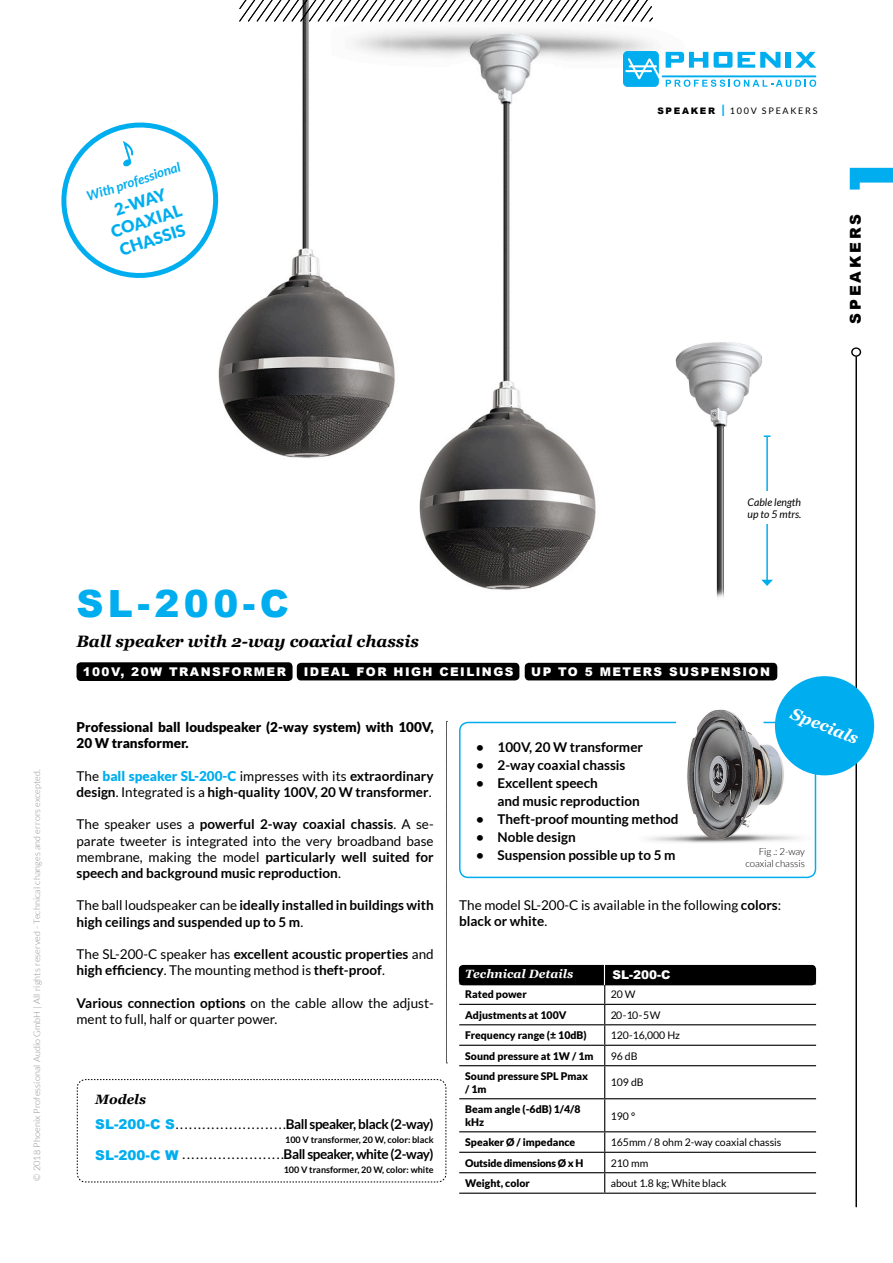
<style>
.page{position:relative;width:893px;height:1263px;background:#fff}
.page>*{position:absolute;margin:0;border:0;box-sizing:border-box;transform-origin:0 0}
.t1{font:900 37.5px "Arial";color:#00aeef}
.t2{font:italic 700 16.5px "Georgia";color:#000}
.t3{font:900 16.5px/19.8px "Lato";color:#00aeef;text-align:center}
.t4{font:italic 700 16.5px "Georgia";color:#fff}
.t5{font:900 15px "Arial";letter-spacing:.19em;color:#000}
.t6{font:700 13.5px/16.2px "Lato";color:#000}
.t7{font:13.5px/16.2px "Lato";color:#000}
.t8{font:900 13.5px/16.2px "Lato";color:#000}
.t9{font:700 13.5px "Lato";letter-spacing:-.03em;color:#000}
.t10{font:italic 700 13.5px "Georgia";color:#000}
.t11{font:italic 700 13.35px "Lato";color:#00aeef}
.t12{font:900 12px "Arial";letter-spacing:.12em;color:#fff}
.t13{font:italic 700 12px "Georgia";color:#fff}
.t14{font:900 10.5px/12.6px "Lato";color:#000}
.t15{font:10.5px "Lato";color:#000}
.t16{font:italic 10.5px/12.6px "Lato";color:#000}
.t17{font:300 9.75px/11.7px "Lato";color:#000;text-align:right}
.t18{font:300 9px "Lato";letter-spacing:.02em;color:#8e8889}
.t19{font:700 9px "Lato";color:#000}
.t20{font:9px "Lato";letter-spacing:.19em;color:#000}
.s1{font-family:"Arial";font-weight:900}
.s2{font-weight:900;font-size:12px;color:#00aeef}
.s3{font-weight:400}
.s4{font-weight:900;color:#00aeef}
.s5{font-weight:700}
.s6{font-family:"Arial";font-weight:900;color:#00aeef}
</style>
<div class="page">
<img style="left:640px;top:676px;width:193px;height:170px">
<img style="left:419px;top:29px;width:341px;height:561px">
<div style="left:525px;top:663px;width:252px;height:17px;background:#000;border-radius:4px"></div>
<svg style="left:850px;top:168px;width:43px;height:22px"></svg>
<svg style="left:851px;top:347px;width:10px;height:860px"></svg>
<hr style="left:662px;top:75px;width:154px;height:2px;background:#00aeef">
<svg style="left:623px;top:51px;width:36px;height:36px"></svg>
<svg style="left:666px;top:52px;width:114px;height:16px"></svg>
<div style="left:785px;top:52px;width:5px;height:16px;background:#00aeef"></div>
<svg style="left:795px;top:52px;width:21px;height:16px"></svg>
<svg style="left:666px;top:80px;width:150px;height:7px"></svg>
<div style="left:297px;top:663px;width:222px;height:17px;background:#000;border-radius:4px"></div>
<div style="left:77px;top:662px;width:216px;height:19px;background:#000;border-radius:4px"></div>
<svg style="left:446px;top:721px;width:1px;height:343px"></svg>
<svg style="left:77px;top:1079px;width:370px;height:104px"></svg>
<div style="left:459px;top:722px;width:357px;height:156px;border:2px solid #00aeef;border-radius:9px"></div>
<img style="left:218px;top:22px;width:206px;height:462px">
<svg style="left:239px;top:0;width:414px;height:22px"></svg>
<img style="left:674px;top:338px;width:99px;height:260px">
<div style="left:775px;top:676px;width:99px;height:99px;background:#00aeef;border-radius:50%"></div>
<svg style="left:61px;top:116px;width:164px;height:169px"></svg>
<div style="left:459px;top:965px;width:357px;height:20px;background:#000;border-radius:4px"></div>
<hr style="left:459px;top:983px;width:146px;height:1px;background:#000">
<hr style="left:605px;top:983px;width:211px;height:1px;background:#000">
<hr style="left:459px;top:1004px;width:146px;height:1px;background:#000">
<hr style="left:605px;top:1004px;width:211px;height:1px;background:#000">
<hr style="left:459px;top:1024px;width:146px;height:1px;background:#000">
<hr style="left:605px;top:1024px;width:211px;height:1px;background:#000">
<hr style="left:459px;top:1045px;width:146px;height:1px;background:#000">
<hr style="left:605px;top:1045px;width:211px;height:1px;background:#000">
<hr style="left:459px;top:1065px;width:146px;height:1px;background:#000">
<hr style="left:605px;top:1065px;width:211px;height:1px;background:#000">
<hr style="left:604px;top:1066px;width:1px;height:32px;background:#000">
<hr style="left:459px;top:1098px;width:146px;height:1px;background:#000">
<hr style="left:605px;top:1098px;width:211px;height:1px;background:#000">
<hr style="left:604px;top:1099px;width:1px;height:32px;background:#000">
<hr style="left:459px;top:1131px;width:146px;height:1px;background:#000">
<hr style="left:605px;top:1131px;width:211px;height:1px;background:#000">
<hr style="left:459px;top:1152px;width:146px;height:1px;background:#000">
<hr style="left:605px;top:1152px;width:211px;height:1px;background:#000">
<hr style="left:459px;top:1172px;width:146px;height:1px;background:#000">
<hr style="left:605px;top:1172px;width:211px;height:1px;background:#000">
<svg style="left:604px;top:1132px;width:1px;height:60px"></svg>
<hr style="left:459px;top:1192px;width:146px;height:2px;background:#000">
<hr style="left:605px;top:1192px;width:211px;height:2px;background:#000">
<svg style="left:604px;top:965px;width:1px;height:100px"></svg>
<p class="t11" style="left:85px;top:189px;width:99px;rotate:-18deg">With professional</p>
<p class="t3" style="left:102px;top:203px;width:75px;rotate:-18deg">2-Way<br>Coaxial<br>Chass is</p>
<p class="t20" style="left:657px;top:106px;width:162px"><span class="s1">SPEAKER</span> <span class="s2">|</span> 100V Speakers</p>
<p class="t5" style="left:845px;top:324px;width:110px;rotate:-90deg">SPEAKERS</p>
<p class="t18" style="left:32px;top:1181px;width:413px;rotate:-90deg">© 2018 Phoenix Professional Audio GmbH | All rights reserved - Technical changes and errors excepted.</p>
<p class="t16" style="left:747px;top:496px;width:55px">Cable length up to 5 mtrs.</p>
<h1 class="t1" style="left:76px;top:576px;width:214px">SL-200-C</h1>
<p class="t2" style="left:76px;top:630px;width:344px">Ball speaker with 2-way coaxial chassis</p>
<p class="t12" style="left:83px;top:663px;width:205px">100V, 20W TRANSFORMER</p>
<p class="t12" style="left:304px;top:663px;width:164px">IDEAL FOR HIGH CEILI</p>
<p class="t12" style="left:482px;top:663px;width:32px">NGS</p>
<p class="t12" style="left:531px;top:663px;width:240px">UP TO 5 METERS SUSPENSION</p>
<p class="t8" style="left:77px;top:719px;width:359px">Professional ball loudspeaker (2-way system) with 100V,<br>20 W transformer.</p>
<p class="t6" style="left:77px;top:767px;width:359px"><span class="s3">The</span> <span class="s4">ball speaker SL-200-C</span> <span class="s3">impresses with its</span> extraordinary design<span class="s3">. I ntegrated is a</span> high-quality 100V, 20 W transformer<span class="s3">.</span></p>
<p class="t7" style="left:77px;top:816px;width:359px;text-align:justify">The speaker uses a <span class="s5">powerful 2-way coaxial chassis</span>. A se&shy;parate tweeter is integrated into the very broadband base membrane, making the model <span class="s5">particularly well suited for speech and background music reproduction</span>.</p>
<p class="t6" style="left:77px;top:897px;width:359px"><span class="s3">The ball loudspeaker can be</span> ideally installed in buildings with high ceilings and suspended up to 5 m<span class="s3">.</span></p>
<p class="t6" style="left:77px;top:946px;width:359px"><span class="s3">The SL-200-C speaker has</span> excellent acoustic properties <span class="s3">and </span>high efficiency<span class="s3">. The mounting method is</span> theft-proof<span class="s3">.</span></p>
<p class="t7" style="left:77px;top:994px;width:359px"><span class="s5">Various connection options</span> on the cable allow the adjust&shy;ment to full, half or quarter power.</p>
<p class="t10" style="left:95px;top:1091px;width:52px">Models</p>
<p class="t7" style="left:95px;top:1116px;width:340px"><span class="s6">SL-200-C S</span>.........................<span class="s5">Ball speaker, black (2-way)</span></p>
<p class="t19" style="left:285px;top:1135px;width:150px">100 V transformer, 20 W, color: black</p>
<p class="t9" style="left:95px;top:1147px;width:340px"><span class="s6">SL-200-C W</span> <span class="s3">.......................</span>Ball speaker, white (2-way)</p>
<p class="t19" style="left:284px;top:1165px;width:151px">100 V transformer, 20 W, color: white</p>
<p class="t4" style="left:796px;top:702px;width:73px;rotate:22deg">Specials</p>
<p class="t6" style="left:476px;top:738px;width:168px">• 100V, 20 W transformer</p>
<p class="t6" style="left:476px;top:756px;width:151px">• 2-way coaxial chassis</p>
<p class="t6" style="left:497px;top:773px;width:144px;line-height:18px;text-indent:-21px">• Excellent speech<br>and music reproduction</p>
<p class="t6" style="left:476px;top:810px;width:204px">• Theft-proof mounting method</p>
<p class="t6" style="left:476px;top:828px;width:101px">• Noble design</p>
<p class="t6" style="left:476px;top:846px;width:201px">• Suspension possible up to 5 m</p>
<p class="t7" style="left:459px;top:896px;width:323px">The model SL-200-C is available in the following <span class="s5">colors</span>: <span class="s5">black or white</span>.</p>
<p class="t17" style="left:745px;top:846px;width:61px">Fig .: 2-way coaxial chassis</p>
<p class="t13" style="left:465px;top:966px;width:110px">Technical Details</p>
<p class="t12" style="left:613px;top:966px;width:60px">SL-200-C</p>
<p class="t14" style="left:465px;top:988px;width:63px">Rated power</p>
<p class="t15" style="left:611px;top:989px;width:26px">20 W</p>
<p class="t14" style="left:465px;top:1008px;width:103px">Adjustments at 100V</p>
<p class="t15" style="left:611px;top:1009px;width:51px">20 - 10 - 5 W</p>
<p class="t14" style="left:465px;top:1029px;width:123px">Frequency range (± 10dB)</p>
<p class="t15" style="left:611px;top:1029px;width:71px">120-16,000 Hz</p>
<p class="t14" style="left:465px;top:1049px;width:130px">Sound pressure at 1W / 1m</p>
<p class="t15" style="left:611px;top:1050px;width:28px">96 dB</p>
<p class="t14" style="left:465px;top:1070px;width:124px">Sound pressure SPL Pmax / 1m</p>
<p class="t15" style="left:611px;top:1077px;width:34px">109 dB</p>
<p class="t14" style="left:465px;top:1103px;width:117px">Beam angle (-6dB) 1/4/8 kHz</p>
<p class="t15" style="left:611px;top:1110px;width:26px">190 °</p>
<p class="t14" style="left:465px;top:1136px;width:112px">Speaker Ø / impedance</p>
<p class="t15" style="left:611px;top:1136px;width:172px">165mm / 8 ohm 2-way coaxial chassis</p>
<p class="t14" style="left:465px;top:1156px;width:118px">Outside dimensions Ø x H</p>
<p class="t15" style="left:611px;top:1157px;width:39px">210 mm</p>
<p class="t14" style="left:465px;top:1177px;width:66px">Weight, color</p>
<p class="t15" style="left:611px;top:1177px;width:117px">about 1.8 kg; White black</p>
</div>
